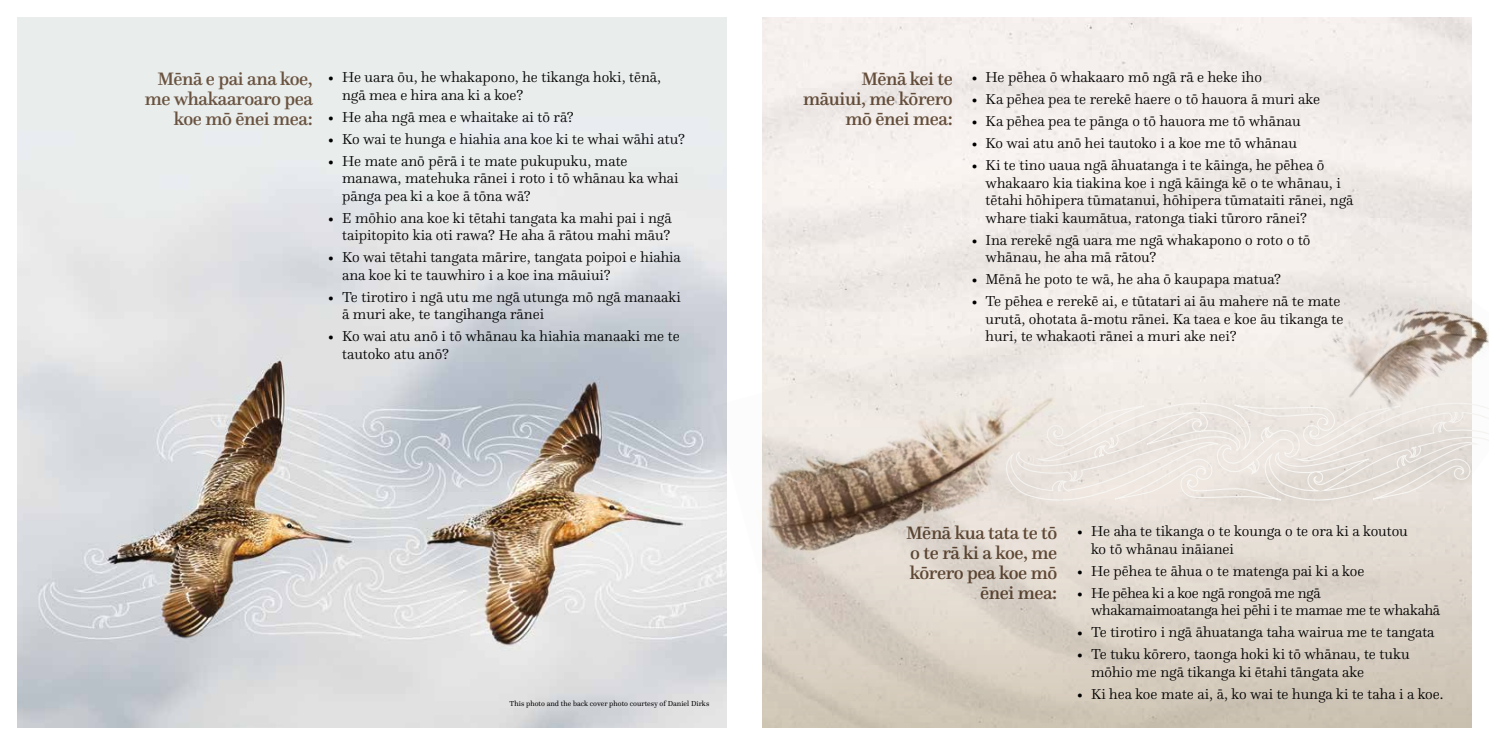
<style>
.page{position:relative;width:1489px;height:745px;background:#fff}
.page>*{position:absolute;margin:0;border:0;box-sizing:border-box;transform-origin:0 0}
.t1{font:500 18.75px/20px "Questa";letter-spacing:-.02em;color:#6a5340;text-align:right}
.t2{font:300 15px/17.5px "Questa";color:#000}
.t3{font:300 15px/17.5px "Questa";letter-spacing:-.02em;color:#000}
.t4{font:7.5px "Questa";color:#000}
</style>
<div class="page">
<img style="left:18px;top:18px;width:708px;height:708px">
<svg style="left:1094px;top:382px;width:378px;height:139px;background:#ebe5df"></svg>
<img style="left:712px;top:313px;width:382px;height:260px">
<img style="left:1260px;top:214px;width:228px;height:283px">
<p class="t1" style="left:145px;top:68px;width:170px">Mēnā e pai ana koe, me whakaaroaro pea koe mō ēnei mea:</p>
<p class="t2" style="left:971px;top:68px;width:292px">• He pēhea ō whakaaro mō ngā rā e heke iho</p>
<p class="t2" style="left:342px;top:68px;width:320px;text-indent:-14px">• He uara ōu, he whakapono, he tikanga hoki, tēnā, ngā mea e hira ana ki a koe?</p>
<p class="t2" style="left:328px;top:108px;width:247px">• He aha ngā mea e whaitake ai tō rā?</p>
<p class="t2" style="left:328px;top:130px;width:358px">• Ko wai te hunga e hiahia ana koe ki te whai wāhi atu?</p>
<p class="t2" style="left:342px;top:152px;width:338px;text-indent:-14px">• He mate anō pērā i te mate pukupuku, mate manawa, matehuka rānei i roto i tō whānau ka whai pānga pea ki a koe ā tōna wā?</p>
<p class="t2" style="left:328px;top:208px;width:345px;text-align:right">• E mōhio ana koe ki tētahi tangata ka mahi pai i ngā taipitopito kia oti rawa? He aha ā rātou mahi māu?</p>
<p class="t2" style="left:342px;top:248px;width:340px;text-indent:-14px">• Ko wai tētahi tangata mārire, tangata poipoi e hiahia ana koe ki te tauwhiro i a koe ina māuiui?</p>
<p class="t2" style="left:342px;top:287px;width:340px;text-indent:-14px">• Te tirotiro i ngā utu me ngā utunga mō ngā manaaki ā muri ake, te tangihanga rānei</p>
<p class="t2" style="left:342px;top:327px;width:339px;text-indent:-14px">• Ko wai atu anō i tō whānau ka hiahia manaaki me te tautoko atu anō?</p>
<p class="t1" style="left:803px;top:68px;width:151px">Mēnā kei te māuiui, me kōrero mō ēnei mea:</p>
<p class="t2" style="left:971px;top:90px;width:350px">• Ka pēhea pea te rerekē haere o tō hauora ā muri ake</p>
<p class="t2" style="left:971px;top:112px;width:331px">• Ka pēhea pea te pānga o tō hauora me tō whānau</p>
<p class="t2" style="left:971px;top:134px;width:327px">• Ko wai atu anō hei tautoko i a koe me tō whānau</p>
<p class="t2" style="left:985px;top:156px;width:369px;text-indent:-14px">• Ki te tino uaua ngā āhuatanga i te kāinga, he pēhea ō whakaaro kia tiakina koe i ngā kāinga kē o te whānau, i tētahi hōhipera tūmatanui, hōhipera tūmataiti rānei, ngā whare tiaki kaumātua, ratonga tiaki tūroro rānei?</p>
<p class="t2" style="left:985px;top:230px;width:326px;text-indent:-14px">• Ina rerekē ngā uara me ngā whakapono o roto o tō whānau, he aha mā rātou?</p>
<p class="t2" style="left:971px;top:270px;width:311px">• Mēnā he poto te wā, he aha ō kaupapa matua?</p>
<p class="t2" style="left:985px;top:292px;width:359px;text-indent:-14px">• Te pēhea e rerekē ai, e tūtatari ai āu mahere nā te mate urutā, ohotata ā-motu rānei. Ka taea e koe āu tikanga te huri, te whakaoti rānei a muri ake nei?</p>
<p class="t4" style="left:509px;top:698px;width:201px">This photo and the back cover photo courtesy of Daniel Dirks</p>
<p class="t1" style="left:906px;top:522px;width:152px">Mēnā kua tata te tō o te rā ki a koe, me kōrero pea koe mō ēnei mea:</p>
<p class="t2" style="left:1090px;top:522px;width:318px;text-indent:-14px">• He aha te tikanga o te kounga o te ora ki a koutou ko tō whānau ināianei</p>
<p class="t2" style="left:1076px;top:561px;width:289px">• He pēhea te āhua o te matenga pai ki a koe</p>
<p class="t3" style="left:1090px;top:583px;width:351px;text-indent:-14px">• He pēhea ki a koe ngā rongoā me ngā whakamaimoatanga hei pēhi i te mamae me te whakahā</p>
<p class="t2" style="left:1076px;top:623px;width:359px">• Te tirotiro i ngā āhuatanga taha wairua me te tangata</p>
<p class="t2" style="left:1090px;top:645px;width:320px;text-indent:-14px">• Te tuku kōrero, taonga hoki ki tō whānau, te tuku mōhio me ngā tikanga ki ētahi tāngata ake</p>
<p class="t2" style="left:1076px;top:684px;width:368px">• Ki hea koe mate ai, ā, ko wai te hunga ki te taha i a koe.</p>
</div>
